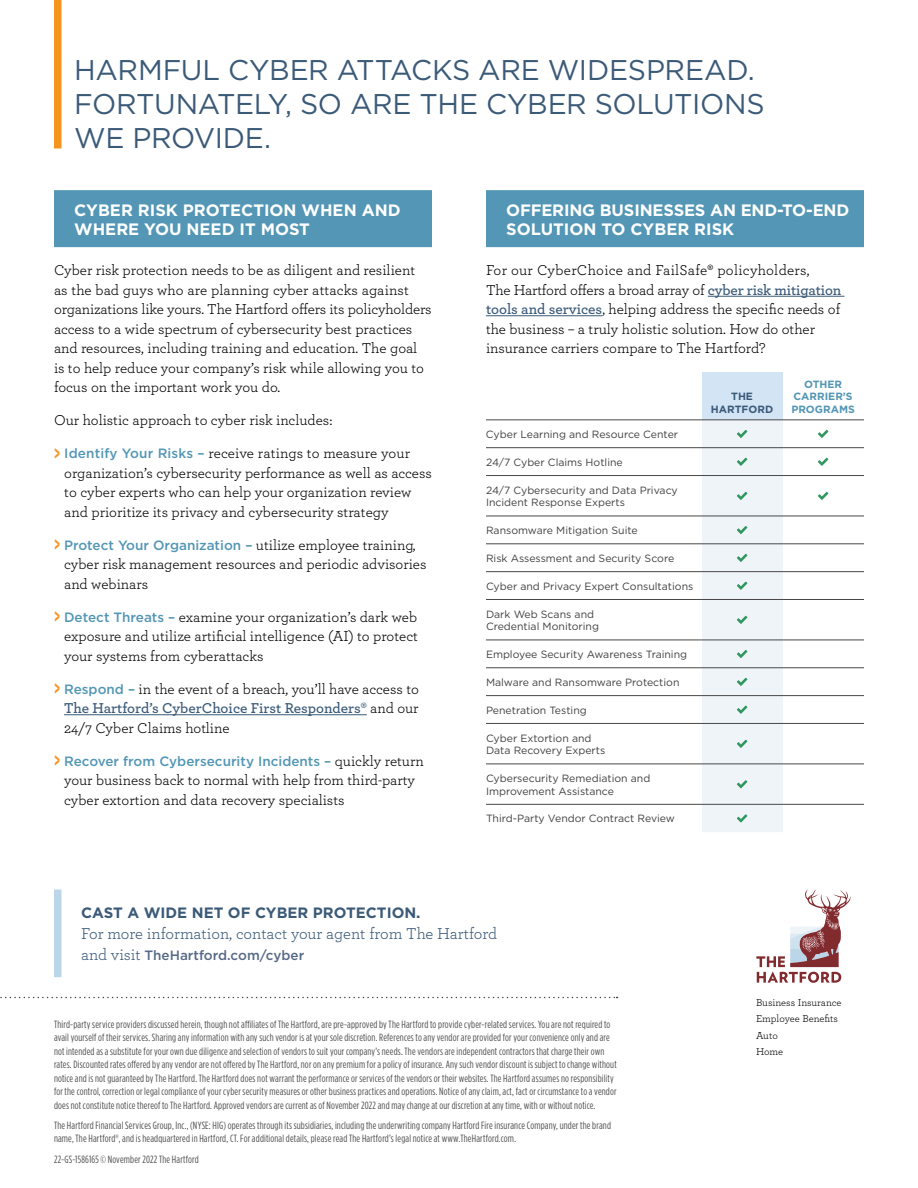
<style>
.page{position:relative;width:918px;height:1188px;background:#fff}
.page>*{position:absolute;margin:0;border:0;box-sizing:border-box;transform-origin:0 0}
.t1{font:28.5px/34.2px "Gotham";letter-spacing:-.015em;color:#3b5a78}
.t2{font:700 16.5px/19.8px "Gotham";color:#fff}
.t3{font:16.5px "Archer";color:#3b5a78}
.t4{font:15px/19.5px "Archer";color:#000}
.t5{font:700 15px "Gotham";color:#3b5a78}
.t6{font:500 13.5px "Gotham";color:#5396b5}
.t7{font:500 13.5px "Gotham";color:#566986}
.t8{font:10.5px/13.5px "Gotham Condensed";letter-spacing:.015em;color:#4d4d4f}
.t9{font:10.5px/12.6px "Gotham";color:#414042}
.t10{font:10.5px/16.5px "Archer";color:#000}
.t11{font:700 10.5px/12.6px "Gotham";color:#5396b5;text-align:center}
.t12{font:700 10.5px/12.6px "Gotham";color:#3b5a78;text-align:center}
.s1{font-family:"Gotham";font-weight:700;font-size:18.9px;color:#f7941f}
.s2{font-family:"Gotham";font-weight:500;font-size:13.5px;color:#5396b5}
.s3{font-weight:700;font-size:18.9px;color:#f7941f}
.s4{font-family:"Archer";font-weight:400;font-size:15px;color:#000}
.s5{font-weight:600;color:#3b5a78}
.s6{font-family:"Archer";font-weight:400;font-size:16.5px;color:#3b5a78}
</style>
<div class="page">
<div style="left:54px;top:190px;width:378px;height:57px;background:#5396b5"></div>
<hr style="left:64px;top:714px;width:303px;height:1px;background:#3b5a78">
<div style="left:486px;top:190px;width:378px;height:57px;background:#5396b5"></div>
<hr style="left:708px;top:296px;width:136px;height:1px;background:#3b5a78">
<hr style="left:486px;top:315px;width:116px;height:1px;background:#3b5a78">
<div style="left:702px;top:373px;width:81px;height:47px;background:#d3e4f5"></div>
<hr style="left:486px;top:420px;width:216px;height:1px;background:#484848">
<hr style="left:783px;top:420px;width:81px;height:1px;background:#484848">
<hr style="left:486px;top:447px;width:216px;height:1px;background:#484848">
<hr style="left:783px;top:447px;width:81px;height:1px;background:#484848">
<hr style="left:486px;top:475px;width:216px;height:1px;background:#484848">
<hr style="left:783px;top:475px;width:81px;height:1px;background:#484848">
<hr style="left:486px;top:516px;width:216px;height:1px;background:#484848">
<hr style="left:783px;top:516px;width:81px;height:1px;background:#484848">
<hr style="left:486px;top:544px;width:216px;height:1px;background:#484848">
<hr style="left:783px;top:544px;width:81px;height:1px;background:#484848">
<hr style="left:486px;top:571px;width:216px;height:1px;background:#484848">
<hr style="left:783px;top:571px;width:81px;height:1px;background:#484848">
<hr style="left:486px;top:599px;width:216px;height:1px;background:#484848">
<hr style="left:783px;top:599px;width:81px;height:1px;background:#484848">
<hr style="left:486px;top:640px;width:216px;height:1px;background:#484848">
<hr style="left:783px;top:640px;width:81px;height:1px;background:#484848">
<hr style="left:486px;top:668px;width:216px;height:1px;background:#484848">
<hr style="left:783px;top:668px;width:81px;height:1px;background:#484848">
<hr style="left:486px;top:695px;width:216px;height:1px;background:#484848">
<hr style="left:783px;top:695px;width:81px;height:1px;background:#484848">
<hr style="left:486px;top:723px;width:216px;height:1px;background:#484848">
<hr style="left:783px;top:723px;width:81px;height:1px;background:#484848">
<hr style="left:486px;top:764px;width:216px;height:1px;background:#484848">
<hr style="left:783px;top:764px;width:81px;height:1px;background:#484848">
<hr style="left:486px;top:804px;width:216px;height:1px;background:#484848">
<hr style="left:783px;top:804px;width:81px;height:1px;background:#484848">
<svg style="left:818px;top:430px;width:10px;height:8px"></svg>
<svg style="left:818px;top:458px;width:10px;height:8px"></svg>
<svg style="left:818px;top:492px;width:10px;height:8px"></svg>
<svg style="left:702px;top:420px;width:81px;height:412px"></svg>
<div style="left:54px;top:0;width:8px;height:148px;background:#f7941f"></div>
<div style="left:54px;top:890px;width:8px;height:87px;background:#bbd6e9"></div>
<svg style="left:756px;top:889px;width:95px;height:94px"></svg>
<svg style="left:0;top:997px;width:618px;height:1px"></svg>
<h1 class="t1" style="left:74px;top:52px;width:692px">HARMFUL CYBER ATTACKS ARE WIDESPREAD.<br>FORTUNATELY, SO ARE THE CYBER SOLUTIONS<br>WE PROVIDE.</h1>
<h2 class="t2" style="left:74px;top:200px;width:328px">CYBER RISK PROTECTION WHEN AND<br>WHERE YOU NEED IT MOST</h2>
<p class="t4" style="left:54px;top:260px;width:379px">Cyber risk protection needs to be as diligent and resilient as the bad guys who are planning cyber attacks against organizations like yours. The Hartford offers its policyholders access to a wide spectrum of cybersecurity best practices and resources, including training and education. The goal<br>is to help reduce your company’s risk while allowing you to focus on the important work you do.</p>
<h3 class="t4" style="left:54px;top:410px;width:280px">Our holistic approach to cyber risk includes:</h3>
<h3 class="t4" style="left:64px;top:443px;width:369px;text-indent:-10px"><span class="s1">&gt;</span> <span class="s2">Identify Your Risks –</span> receive ratings to measure your organization’s cybersecurity performance as well as access to cyber experts who can help your organization review and prioritize its privacy and cybersecurity strategy</h3>
<p class="t6" style="left:54px;top:536px;width:363px"><span class="s3">&gt;</span> Protect Your Organization – <span class="s4">utilize employee training,</span></p>
<h3 class="t4" style="left:64px;top:554px;width:364px">cyber risk management resources and periodic advisories and webinars</h3>
<h3 class="t4" style="left:64px;top:606px;width:355px;text-align:justify;text-indent:-10px"><span class="s1">&gt;</span> <span class="s2">Detect Threats –</span> examine your organization’s dark web exposure and utilize artificial intelligence (AI) to protect your systems from cyberattacks</h3>
<h3 class="t4" style="left:64px;top:678px;width:356px;text-align:justify;text-indent:-10px"><span class="s1">&gt;</span> <span class="s2">Respond –</span> in the event of a breach, you’ll have access to <span class="s5">The Hartford’s CyberChoice First Responders®</span> and our 24/7 Cyber Claims hotline</h3>
<p class="t6" style="left:54px;top:752px;width:371px"><span class="s3">&gt;</span> Recover from Cybersecurity Incidents – <span class="s4">quickly return</span></p>
<h3 class="t4" style="left:64px;top:770px;width:352px">your business back to normal with help from third-party cyber extortion and data recovery specialists</h3>
<h2 class="t2" style="left:506px;top:200px;width:345px">OFFERING BUSINESSES AN END-TO-END<br>SOLUTION TO CYBER RISK</h2>
<p class="t4" style="left:486px;top:260px;width:357px">For our CyberChoice and FailSafe® policyholders,<br>The Hartford offers a broad array of <span class="s5">cyber risk mitigation tools and services</span>, helping address the specific needs of the business – a truly holistic solution. How do other insurance carriers compare to The Hartford?</p>
<p class="t12" style="left:711px;top:390px;width:64px">THE<br>HARTFORD</p>
<p class="t11" style="left:791px;top:378px;width:65px">OTHER<br>CARRIER’S<br>PROGRAMS</p>
<p class="t9" style="left:486px;top:428px;width:194px">Cyber Learning and Resource Center</p>
<p class="t9" style="left:486px;top:456px;width:138px">24/7 Cyber Claims Hotline</p>
<p class="t9" style="left:486px;top:483px;width:193px">24/7 Cybersecurity and Data Privacy<br>Incident Response Experts</p>
<p class="t9" style="left:486px;top:524px;width:153px">Ransomware Mitigation Suite</p>
<p class="t9" style="left:486px;top:552px;width:190px">Risk Assessment and Security Score</p>
<p class="t9" style="left:486px;top:580px;width:209px">Cyber and Privacy Expert Consultations</p>
<p class="t9" style="left:486px;top:607px;width:115px">Dark Web Scans and<br>Credential Monitoring</p>
<p class="t9" style="left:486px;top:648px;width:203px">Employee Security Awareness Training</p>
<p class="t9" style="left:486px;top:676px;width:195px">Malware and Ransomware Protection</p>
<p class="t9" style="left:486px;top:703px;width:102px">Penetration Testing</p>
<p class="t9" style="left:486px;top:731px;width:121px">Cyber Extortion and<br>Data Recovery Experts</p>
<p class="t9" style="left:486px;top:772px;width:166px">Cybersecurity Remediation and<br>Improvement Assistance</p>
<p class="t9" style="left:486px;top:812px;width:190px">Third-Party Vendor Contract Review</p>
<h3 class="t5" style="left:81px;top:903px;width:341px">CAST A WIDE NET OF CYBER PROTECTION.</h3>
<h2 class="t3" style="left:81px;top:923px;width:418px">For more information, contact your agent from The Hartford</h2>
<p class="t7" style="left:81px;top:947px;width:225px"><span class="s6">and visit</span> TheHartford.com/cyber</p>
<p class="t8" style="left:54px;top:1017px;width:564px">Third-party service providers discussed herein, though not affiliates of The Hartford, are pre-approved by The Hartford to provide cyber-related services. You are not required to avail yourself of their services. Sharing any information with any such vendor is at your sole discretion. References to any vendor are provided for your convenience only and are not intended as a substitute for your own due diligence and selection of vendors to suit your company’s needs. The vendors are independent contractors that charge their own rates. Discounted rates offered by any vendor are not offered by The Hartford, nor on any premium for a policy of insurance. Any such vendor discount is subject to change without notice and is not guaranteed by The Hartford. The Hartford does not warrant the performance or services of the vendors or their websites. The Hartford assumes no responsibility for the control, correction or legal compliance of your cyber security measures or other business practices and operations. Notice of any claim, act, fact or circumstance to a vendor does not constitute notice thereof to The Hartford. Approved vendors are current as of November 2022 and may change at our discretion at any time, with or without notice.</p>
<p class="t8" style="left:54px;top:1118px;width:559px">The Hartford Financial Services Group, Inc., (NYSE: HIG) operates through its subsidiaries, including the underwriting company Hartford Fire insurance Company, under the brand name, The Hartford®, and is headquartered in Hartford, CT. For additional details, please read The Hartford’s legal notice at www.TheHartford.com.</p>
<p class="t8" style="left:54px;top:1152px;width:146px">22-GS-1586165 © November 2022 The Hartford</p>
<p class="t10" style="left:756px;top:994px;width:87px">Business Insurance<br>Employee Benefits<br>Auto<br>Home</p>
</div>
